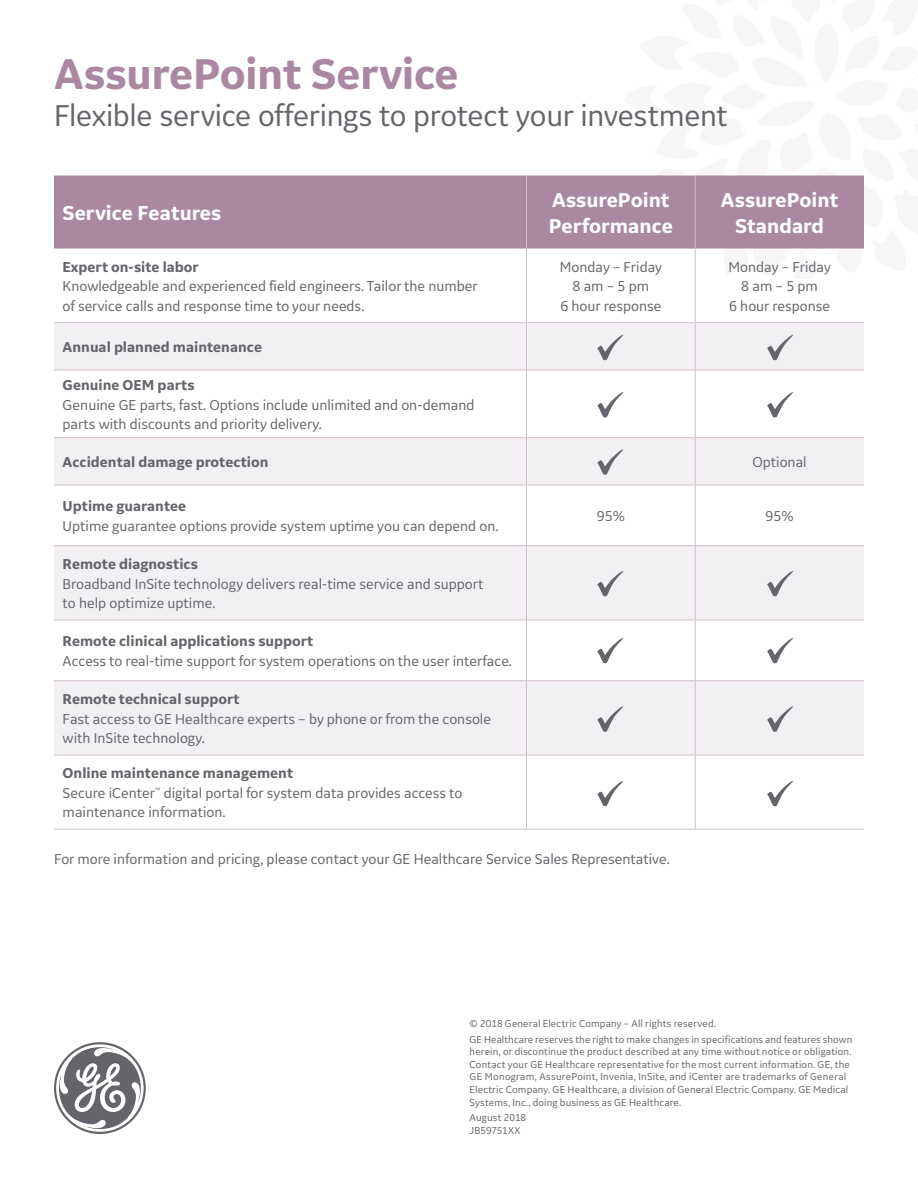
<style>
.page{position:relative;width:918px;height:1188px;background:#fff}
.page>*{position:absolute;margin:0;border:0;box-sizing:border-box;transform-origin:0 0}
.t1{font:700 45px "GE Inspira Sans";letter-spacing:-.01em;color:#ab88a2}
.t2{font:31.5px "GE Inspira Sans";letter-spacing:-.01em;color:#63656a}
.t3{font:700 21px/25.2px "GE Inspira Sans";color:#fff}
.t4{font:15px/19.5px "GE Inspira Sans";color:#63656a}
.t5{font:700 15px "GE Inspira Sans";color:#63656a}
._6pt_7_5-legal_footn{font:10.5px/12.6px "GE Inspira Sans";letter-spacing:.015em;color:#63656a}
._7_5pt_11-collateral{font:10.5px "GE Inspira Sans";letter-spacing:.01em;color:#63656a}
</style>
<div class="page">
<svg style="left:54px;top:1042px;width:92px;height:92px"></svg>
<div style="left:54px;top:176px;width:810px;height:72px;background:#ab88a2"></div>
<svg style="left:54px;top:438px;width:810px;height:317px;fill:#f3f0f3"></svg>
<hr style="left:526px;top:176px;width:1px;height:72px;background:#cfbdca">
<hr style="left:695px;top:176px;width:1px;height:72px;background:#cfbdca">
<hr style="left:54px;top:248px;width:472px;height:1px;background:#cfbdca">
<hr style="left:526px;top:248px;width:169px;height:1px;background:#cfbdca">
<hr style="left:526px;top:249px;width:1px;height:73px;background:#cfbdca">
<hr style="left:695px;top:248px;width:169px;height:1px;background:#cfbdca">
<hr style="left:695px;top:249px;width:1px;height:73px;background:#cfbdca">
<hr style="left:54px;top:322px;width:472px;height:1px;background:#cfbdca">
<hr style="left:526px;top:322px;width:169px;height:1px;background:#cfbdca">
<hr style="left:695px;top:322px;width:169px;height:1px;background:#cfbdca">
<hr style="left:54px;top:370px;width:472px;height:1px;background:#cfbdca">
<hr style="left:526px;top:370px;width:169px;height:1px;background:#cfbdca">
<hr style="left:526px;top:370px;width:1px;height:67px;background:#cfbdca">
<hr style="left:695px;top:370px;width:169px;height:1px;background:#cfbdca">
<hr style="left:695px;top:370px;width:1px;height:67px;background:#cfbdca">
<hr style="left:54px;top:437px;width:472px;height:1px;background:#cfbdca">
<hr style="left:526px;top:437px;width:169px;height:1px;background:#cfbdca">
<hr style="left:526px;top:438px;width:1px;height:47px;background:#cfbdca">
<hr style="left:695px;top:437px;width:169px;height:1px;background:#cfbdca">
<hr style="left:695px;top:438px;width:1px;height:47px;background:#cfbdca">
<hr style="left:54px;top:485px;width:472px;height:1px;background:#cfbdca">
<hr style="left:526px;top:485px;width:169px;height:1px;background:#cfbdca">
<hr style="left:526px;top:485px;width:1px;height:60px;background:#cfbdca">
<hr style="left:695px;top:485px;width:169px;height:1px;background:#cfbdca">
<hr style="left:695px;top:485px;width:1px;height:60px;background:#cfbdca">
<hr style="left:54px;top:545px;width:472px;height:1px;background:#cfbdca">
<hr style="left:526px;top:545px;width:169px;height:1px;background:#cfbdca">
<hr style="left:526px;top:546px;width:1px;height:74px;background:#cfbdca">
<hr style="left:695px;top:545px;width:169px;height:1px;background:#cfbdca">
<hr style="left:695px;top:546px;width:1px;height:74px;background:#cfbdca">
<hr style="left:54px;top:620px;width:472px;height:1px;background:#cfbdca">
<hr style="left:526px;top:620px;width:169px;height:1px;background:#cfbdca">
<hr style="left:526px;top:620px;width:1px;height:60px;background:#cfbdca">
<hr style="left:695px;top:620px;width:169px;height:1px;background:#cfbdca">
<hr style="left:695px;top:620px;width:1px;height:60px;background:#cfbdca">
<hr style="left:54px;top:680px;width:472px;height:1px;background:#cfbdca">
<hr style="left:526px;top:680px;width:169px;height:1px;background:#cfbdca">
<hr style="left:526px;top:681px;width:1px;height:74px;background:#cfbdca">
<hr style="left:695px;top:680px;width:169px;height:1px;background:#cfbdca">
<hr style="left:695px;top:681px;width:1px;height:74px;background:#cfbdca">
<hr style="left:54px;top:755px;width:472px;height:1px;background:#cfbdca">
<hr style="left:526px;top:755px;width:169px;height:1px;background:#cfbdca">
<hr style="left:526px;top:755px;width:1px;height:74px;background:#cfbdca">
<hr style="left:695px;top:755px;width:169px;height:1px;background:#cfbdca">
<hr style="left:695px;top:755px;width:1px;height:74px;background:#cfbdca">
<hr style="left:54px;top:829px;width:472px;height:1px;background:#cfbdca">
<hr style="left:526px;top:829px;width:169px;height:1px;background:#cfbdca">
<hr style="left:695px;top:829px;width:169px;height:1px;background:#cfbdca">
<svg style="left:597px;top:392px;width:26px;height:26px"></svg>
<svg style="left:597px;top:571px;width:26px;height:26px"></svg>
<svg style="left:597px;top:638px;width:26px;height:26px"></svg>
<svg style="left:597px;top:706px;width:26px;height:26px"></svg>
<svg style="left:597px;top:781px;width:26px;height:26px"></svg>
<svg style="left:597px;top:449px;width:26px;height:26px"></svg>
<div style="left:54px;top:323px;width:810px;height:47px;background:#f3f0f3"></div>
<svg style="left:767px;top:392px;width:26px;height:26px"></svg>
<svg style="left:767px;top:571px;width:26px;height:26px"></svg>
<svg style="left:767px;top:638px;width:26px;height:26px"></svg>
<svg style="left:767px;top:706px;width:26px;height:26px"></svg>
<svg style="left:767px;top:781px;width:26px;height:26px"></svg>
<p class="t1" style="left:54px;top:46px;width:406px">AssurePoint Service</p>
<p class="t2" style="left:54px;top:96px;width:675px">Flexible service offerings to protect your investment</p>
<p class="t3" style="left:63px;top:200px;width:160px">Service Features</p>
<p class="t5" style="left:63px;top:258px;width:137px">Expert on-site labor</p>
<p class="t4" style="left:63px;top:276px;width:417px">Knowledgeable and experienced field engineers. Tailor the number of service calls and response time to your needs.</p>
<p class="t3" style="left:549px;top:187px;width:126px">AssurePoint<br>Performance</p>
<p class="t3" style="left:721px;top:187px;width:119px;text-align:center">AssurePoint<br>Standard</p>
<p class="t4" style="left:560px;top:257px;width:104px">Monday – Friday</p>
<p class="t4" style="left:573px;top:276px;width:78px">8 am – 5 pm</p>
<p class="t4" style="left:560px;top:296px;width:103px">6 hour response</p>
<p class="t4" style="left:729px;top:257px;width:104px">Monday – Friday</p>
<p class="t4" style="left:741px;top:276px;width:78px">8 am – 5 pm</p>
<p class="t4" style="left:729px;top:296px;width:103px">6 hour response</p>
<p class="t5" style="left:63px;top:338px;width:201px">Annual planned maintenance</p>
<p class="t5" style="left:63px;top:376px;width:133px">Genuine OEM parts</p>
<p class="t4" style="left:63px;top:394px;width:413px">Genuine GE parts, fast. Options include unlimited and on-demand parts with discounts and priority delivery.</p>
<p class="t5" style="left:63px;top:453px;width:207px">Accidental damage protection</p>
<p class="t4" style="left:752px;top:452px;width:56px">Optional</p>
<p class="t5" style="left:63px;top:497px;width:125px">Uptime guarantee</p>
<p class="t4" style="left:63px;top:516px;width:437px">Uptime guarantee options provide system uptime you can depend on.</p>
<p class="t4" style="left:597px;top:506px;width:30px">95%</p>
<p class="t4" style="left:766px;top:506px;width:30px">95%</p>
<p class="t5" style="left:63px;top:555px;width:137px">Remote diagnostics</p>
<p class="t4" style="left:63px;top:574px;width:422px">Broadband InSite technology delivers real-time service and support to help optimize uptime.</p>
<p class="t5" style="left:63px;top:632px;width:252px">Remote clinical applications support</p>
<p class="t4" style="left:63px;top:651px;width:451px">Access to real-time support for system operations on the user interface.</p>
<p class="t5" style="left:63px;top:690px;width:179px">Remote technical support</p>
<p class="t4" style="left:63px;top:709px;width:430px">Fast access to GE Healthcare experts – by phone or from the console with InSite technology.</p>
<p class="t5" style="left:63px;top:764px;width:232px">Online maintenance management</p>
<p class="t4" style="left:63px;top:783px;width:401px">Secure iCenter<sup>™</sup> digital portal for system data provides access to maintenance information.</p>
<p class="t4" style="left:54px;top:849px;width:617px">For more information and pricing, please contact your GE Healthcare Service Sales Representative.</p>
<p class="_6pt_7_5-legal_footn" style="left:470px;top:1017px;width:248px">© 2018 General Electric Company – All rights reserved.</p>
<p class="_6pt_7_5-legal_footn" style="left:470px;top:1032px;width:384px">GE Healthcare reserves the right to make changes in specifications and features shown herein, or discontinue the product described at any time without notice or obligation.<br>Contact your GE Healthcare representative for the most current information. GE, the GE Monogram, AssurePoint, Invenia, InSite, and iCenter are trademarks of General Electric Company. GE Healthcare, a division of General Electric Company. GE Medical Systems, Inc., doing business as GE Healthcare.</p>
<p class="_7_5pt_11-collateral" style="left:470px;top:1111px;width:58px">August 2018</p>
<p class="_7_5pt_11-collateral" style="left:470px;top:1124px;width:52px">JB59751XX</p>
</div>
